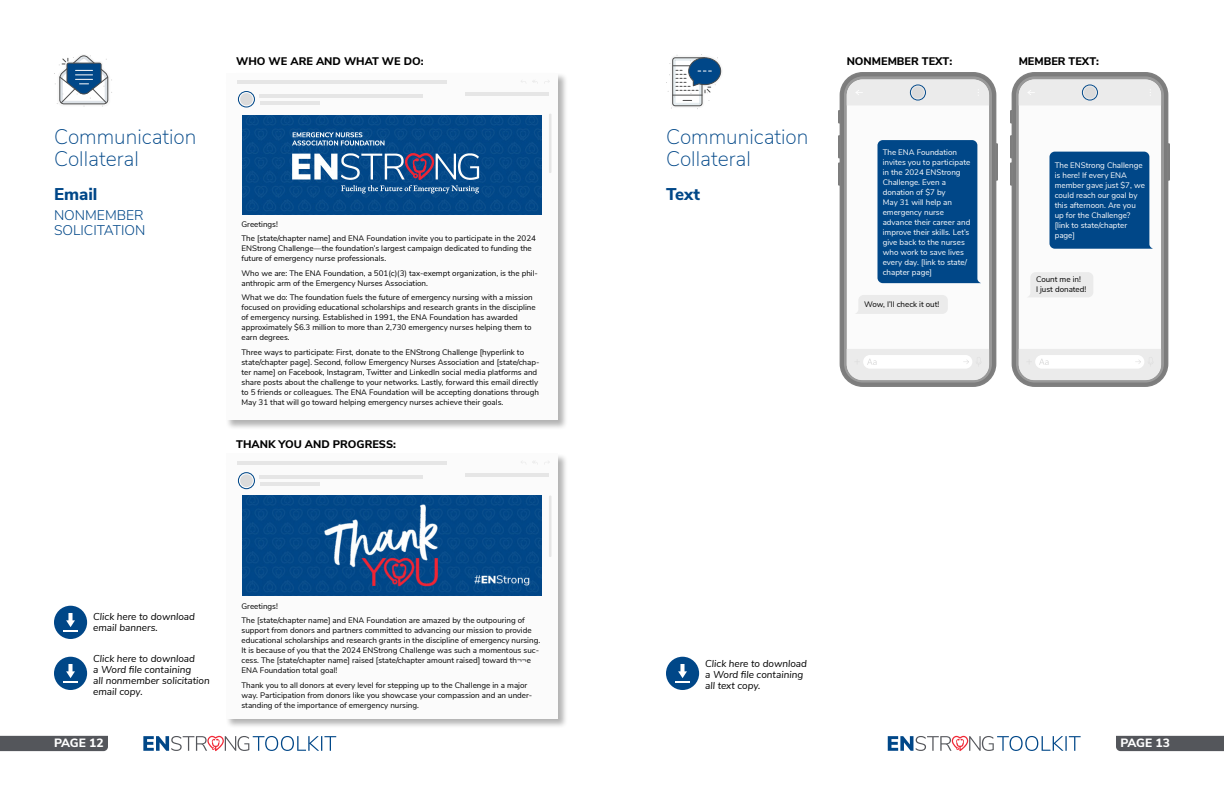
<style>
.page{position:relative;width:1224px;height:792px;background:#fff}
.page>*{position:absolute;margin:0;border:0;box-sizing:border-box;transform-origin:0 0}
.t1{font:200 21px/22px "Nunito Sans";color:#004788}
.t2{font:800 17px "Nunito Sans";color:#004788}
.t3{font:300 14px/15px "Nunito Sans";color:#004788}
.t4{font:800 12px "Nunito Sans";letter-spacing:-.01em;color:#fff}
.t5{font:800 11px "Nunito Sans";color:#000}
.t6{font:italic 10px/11px "Nunito Sans";color:#000}
.t7{font:8px/10px "Nunito Sans";color:#000}
.t8{font:8px/10px "Nunito Sans";color:#fff}
</style>
<div class="page">
<div style="left:1116px;top:736px;width:108px;height:15px;background:#54565b"></div>
<div style="left:0;top:736px;width:108px;height:15px;background:#54565b"></div>
<svg style="left:888px;top:736px;width:193px;height:15px"></svg>
<svg style="left:143px;top:736px;width:193px;height:15px"></svg>
<svg style="left:54px;top:55px;width:58px;height:52px"></svg>
<div style="left:225px;top:73px;width:343px;height:357px;background:#000;opacity:.3"></div>
<div style="left:226px;top:73px;width:332px;height:347px;background:#fbfbfb"></div>
<svg style="left:238px;top:91px;width:17px;height:17px"></svg>
<div style="left:240px;top:93px;width:13px;height:12px;background:#dbdbdb;border-radius:50%"></div>
<hr style="left:238px;top:80px;width:209px;height:4px;background:#e6e6e6">
<hr style="left:260px;top:101px;width:60px;height:4px;background:#e6e6e6">
<hr style="left:260px;top:94px;width:163px;height:3px;background:#e6e6e6">
<hr style="left:466px;top:92px;width:83px;height:4px;background:#e6e6e6">
<hr style="left:549px;top:114px;width:3px;height:59px;background:#e6e6e6">
<div style="left:225px;top:453px;width:343px;height:276px;background:#000;opacity:.3"></div>
<div style="left:226px;top:454px;width:332px;height:265px;background:#fbfbfb"></div>
<svg style="left:238px;top:472px;width:17px;height:17px"></svg>
<div style="left:240px;top:474px;width:13px;height:13px;background:#dbdbdb;border-radius:50%"></div>
<hr style="left:238px;top:461px;width:209px;height:3px;background:#e6e6e6">
<hr style="left:260px;top:483px;width:60px;height:3px;background:#e6e6e6">
<hr style="left:260px;top:475px;width:163px;height:4px;background:#e6e6e6">
<hr style="left:466px;top:473px;width:83px;height:4px;background:#e6e6e6">
<hr style="left:549px;top:496px;width:3px;height:61px;background:#e6e6e6">
<svg style="left:996px;top:143px;width:2px;height:38px"></svg>
<svg style="left:838px;top:110px;width:2px;height:14px"></svg>
<svg style="left:838px;top:135px;width:2px;height:51px"></svg>
<svg style="left:844px;top:76px;width:148px;height:307px;background:#9d9d9d"></svg>
<svg style="left:847px;top:105px;width:142px;height:244px"></svg>
<svg style="left:847px;top:349px;width:142px;height:31px"></svg>
<div style="left:855px;top:295px;width:93px;height:19px;background:#ebebeb"></div>
<div style="left:878px;top:140px;width:103px;height:143px;background:#004788"></div>
<div style="left:847px;top:80px;width:142px;height:25px;background:#ebebeb"></div>
<div style="left:912px;top:87px;width:12px;height:11px;background:#dbdbdb;border-radius:50%"></div>
<svg style="left:1168px;top:143px;width:2px;height:38px"></svg>
<svg style="left:1010px;top:110px;width:2px;height:14px"></svg>
<svg style="left:1010px;top:135px;width:2px;height:51px"></svg>
<svg style="left:1016px;top:76px;width:148px;height:307px;background:#9d9d9d"></svg>
<svg style="left:1019px;top:105px;width:142px;height:244px"></svg>
<svg style="left:1019px;top:349px;width:142px;height:31px"></svg>
<div style="left:1027px;top:272px;width:66px;height:25px;background:#ebebeb"></div>
<div style="left:1050px;top:152px;width:103px;height:97px;background:#004788"></div>
<div style="left:1019px;top:80px;width:142px;height:25px;background:#ebebeb"></div>
<div style="left:1084px;top:87px;width:12px;height:11px;background:#dbdbdb;border-radius:50%"></div>
<svg style="left:666px;top:54px;width:56px;height:55px"></svg>
<img style="left:242px;top:496px;width:300px;height:99px">
<img style="left:242px;top:115px;width:300px;height:100px">
<div style="left:54px;top:657px;width:33px;height:33px;background:#004788;border-radius:50%"></div>
<svg style="left:63px;top:664px;width:15px;height:19px"></svg>
<div style="left:666px;top:657px;width:33px;height:33px;background:#004788;border-radius:50%"></div>
<svg style="left:675px;top:664px;width:15px;height:19px"></svg>
<div style="left:54px;top:606px;width:33px;height:33px;background:#004788;border-radius:50%"></div>
<svg style="left:63px;top:613px;width:15px;height:19px"></svg>
<h1 class="t1" style="left:54px;top:125px;width:144px">Communication<br>Collateral</h1>
<h2 class="t2" style="left:54px;top:182px;width:45px">Email</h2>
<h3 class="t3" style="left:54px;top:207px;width:93px">NONMEMBER<br>SOLICITATION</h3>
<h3 class="t5" style="left:236px;top:53px;width:189px">WHO WE ARE AND WHAT WE DO:</h3>
<p class="t7" style="left:242px;top:216px;width:296px;line-height:14.5px">Greetings!<br>The [state/chapter name] and ENA Foundation invite you to participate in the 2024</p>
<p class="t7" style="left:242px;top:243px;width:292px">ENStrong Challenge—the foundation’s largest campaign dedicated to funding the future of emergency nurse professionals.</p>
<p class="t7" style="left:242px;top:268px;width:298px">Who we are: The ENA Foundation, a 501(c)(3) tax-exempt organization, is the phil&shy;anthropic arm of the Emergency Nurses Association.</p>
<p class="t7" style="left:242px;top:292px;width:296px">What we do: The foundation fuels the future of emergency nursing with a mission focused on providing educational scholarships and research grants in the discipline of emergency nursing. Established in 1991, the ENA Foundation has awarded approximately $6.3 million to more than 2,730 emergency nurses helping them to earn degrees.</p>
<p class="t7" style="left:242px;top:347px;width:300px">Three ways to participate: First, donate to the ENStrong Challenge [hyperlink to state/chapter page]. Second, follow Emergency Nurses Association and [state/chap&shy;ter name] on Facebook, Instagram, Twitter and LinkedIn social media platforms and share posts about the challenge to your networks. Lastly, forward this email directly to 5 friends or colleagues. The ENA Foundation will be accepting donations through May 31 that will go toward helping emergency nurses achieve their goals.</p>
<h3 class="t5" style="left:236px;top:436px;width:161px">THANK YOU AND PROGRESS:</h3>
<h1 class="t1" style="left:666px;top:125px;width:144px">Communication<br>Collateral</h1>
<h2 class="t2" style="left:666px;top:182px;width:36px">Text</h2>
<h3 class="t5" style="left:847px;top:53px;width:107px">NONMEMBER TEXT:</h3>
<h3 class="t5" style="left:1019px;top:53px;width:82px">MEMBER TEXT:</h3>
<p class="t8" style="left:883px;top:146px;width:89px">The ENA Foundation invites you to participate in the 2024 ENStrong<br>Challenge. Even a donation of $7 by<br>May 31 will help an emergency nurse advance their career and improve their skills. Let’s give back to the nurses who work to save lives every day. [link to state/ chapter page]</p>
<p class="t7" style="left:864px;top:299px;width:77px">Wow, I’ll check it out!</p>
<p class="t8" style="left:1055px;top:160px;width:92px">The ENStrong Challenge is here! If every ENA member gave just $7, we could reach our goal by this afternoon. Are you up for the Challenge? [link to state/chapter page]</p>
<p class="t7" style="left:1036px;top:274px;width:52px">Count me in!<br>I just donated!</p>
<p class="t7" style="left:242px;top:598px;width:285px;line-height:14.5px">Greetings!<br>The [state/chapter name] and ENA Foundation are amazed by the outpouring of</p>
<p class="t7" style="left:242px;top:625px;width:300px">support from donors and partners committed to advancing our mission to provide educational scholarships and research grants in the discipline of emergency nursing.<br>It is because of you that the 2024 ENStrong Challenge was such a momentous suc&shy;cess. The [state/chapter name] raised [state/chapter amount raised] toward th¬¬e ENA Foundation total goal!</p>
<p class="t7" style="left:242px;top:679px;width:292px">Thank you to all donors at every level for stepping up to the Challenge in a major way. Participation from donors like you showcase your compassion and an under&shy;standing of the importance of emergency nursing.</p>
<p class="t6" style="left:93px;top:611px;width:103px">Click here to download email banners.</p>
<p class="t6" style="left:93px;top:652px;width:118px">Click here to download<br>a Word file containing<br>all nonmember solicitation email copy.</p>
<p class="t6" style="left:705px;top:658px;width:103px">Click here to download a Word file containing all text copy.</p>
<h3 class="t4" style="left:54px;top:734px;width:51px">PAGE 12</h3>
<h3 class="t4" style="left:1120px;top:734px;width:51px">PAGE 13</h3>
</div>
